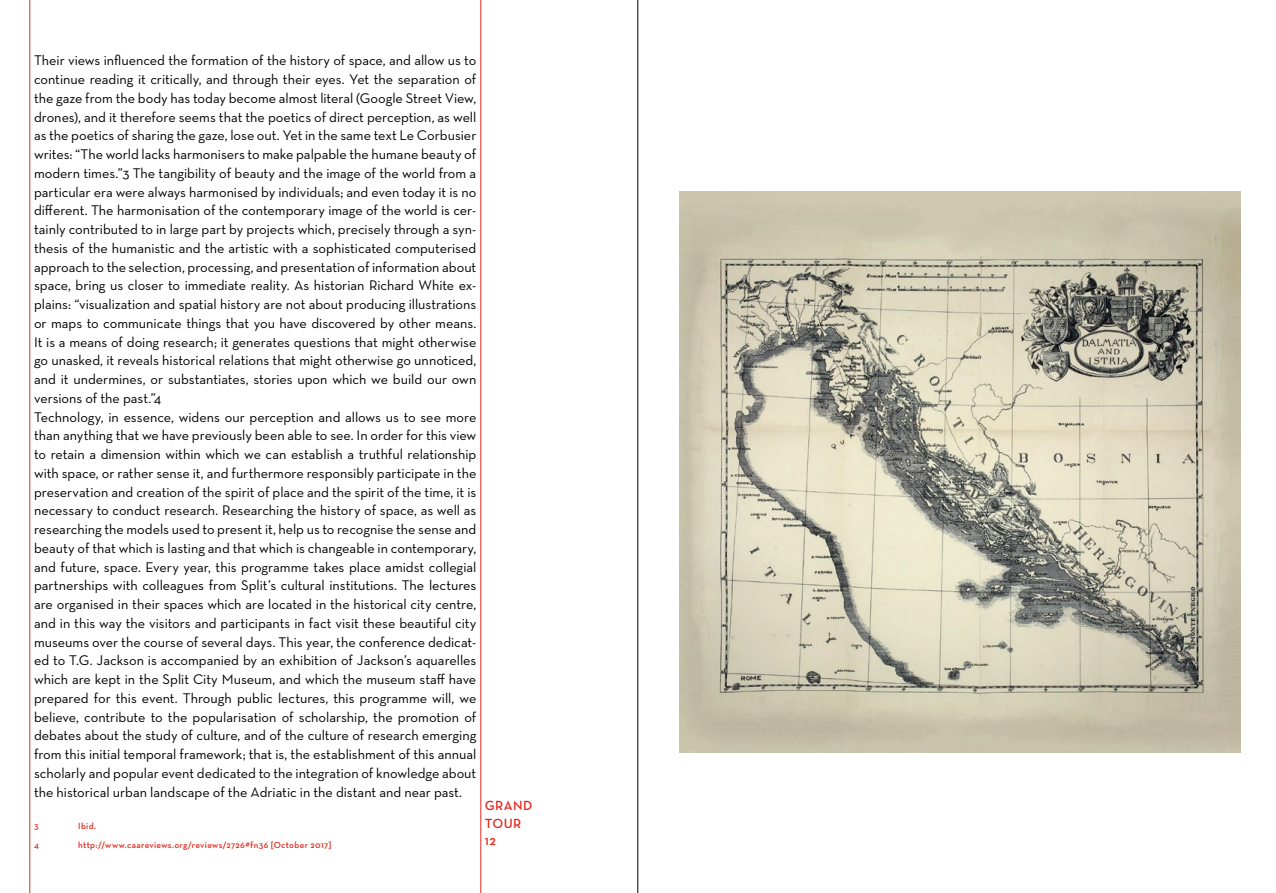
<style>
.page{position:relative;width:1276px;height:893px;background:#fff}
.page>*{position:absolute;margin:0;border:0;box-sizing:border-box;transform-origin:0 0}
.t1{font:500 14.25px/18.8px "Neutra Text CE";color:#000}
.t2{font:600 13.5px/18.1px "Neutra Text CE";letter-spacing:.035em;color:#e32719}
.t3{font:600 9px "Neutra Text CE";letter-spacing:.035em;color:#e32719}
</style>
<div class="page">
<hr style="left:30px;top:0;width:1px;height:893px;background:#e32719">
<hr style="left:480px;top:0;width:1px;height:893px;background:#e32719">
<hr style="left:637px;top:0;width:1px;height:893px;background:#000">
<img style="left:679px;top:191px;width:562px;height:561px">
<p class="t1" style="left:34px;top:51px;width:444px">Their views influenced the formation of the history of space, and allow us to continue reading it critically, and through their eyes. Yet the separation of the gaze from the body has today become almost literal (Google Street View, drones), and it therefore seems that the poetics of direct perception, as well as the poetics of sharing the gaze, lose out. Yet in the same text Le Corbusier writes: “The world lacks harmonisers to make palpable the humane beauty of modern times.”3 The tangibility of beauty and the image of the world from a particular era were always harmonised by individuals; and even today it is no different. The harmonisation of the contemporary image of the world is cer&shy;tainly contributed to in large part by projects which, precisely through a syn&shy;thesis of the humanistic and the artistic with a sophisticated computerised approach to the selection, processing, and presentation of information about space, bring us closer to immediate reality. As historian Richard White ex&shy;plains: “visualization and spatial history are not about producing illustrations or maps to communicate things that you have discovered by other means.<br>It is a means of doing research; it generates questions that might otherwise go unasked, it reveals historical relations that might otherwise go unnoticed, and it undermines, or substantiates, stories upon which we build our own versions of the past.”4<br>Technology, in essence, widens our perception and allows us to see more than anything that we have previously been able to see. In order for this view to retain a dimension within which we can establish a truthful relationship with space, or rather sense it, and furthermore responsibly participate in the preservation and creation of the spirit of place and the spirit of the time, it is necessary to conduct research. Researching the history of space, as well as researching the models used to present it, help us to recognise the sense and beauty of that which is lasting and that which is changeable in contemporary, and future, space. Every year, this programme takes place amidst collegial partnerships with colleagues from Split’s cultural institutions. The lectures are organised in their spaces which are located in the historical city centre, and in this way the visitors and participants in fact visit these beautiful city museums over the course of several days. This year, the conference dedicat&shy;ed to T.G. Jackson is accompanied by an exhibition of Jackson’s aquarelles which are kept in the Split City Museum, and which the museum staff have prepared for this event. Through public lectures, this programme will, we believe, contribute to the popularisation of scholarship, the promotion of debates about the study of culture, and of the culture of research emerging from this initial temporal framework; that is, the establishment of this annual scholarly and popular event dedicated to the integration of knowledge about the historical urban landscape of the Adriatic in the distant and near past.</p>
<p class="t3" style="left:34px;top:820px;width:6px">3</p>
<p class="t3" style="left:78px;top:820px;width:19px">Ibid.</p>
<p class="t3" style="left:34px;top:840px;width:6px">4</p>
<p class="t3" style="left:78px;top:840px;width:255px">http://www.caareviews.org/reviews/2726#fn36 [October 2017]</p>
<p class="t2" style="left:485px;top:796px;width:49px">GRAND<br>TOUR</p>
<p class="t2" style="left:485px;top:831px;width:13px">12</p>
</div>
